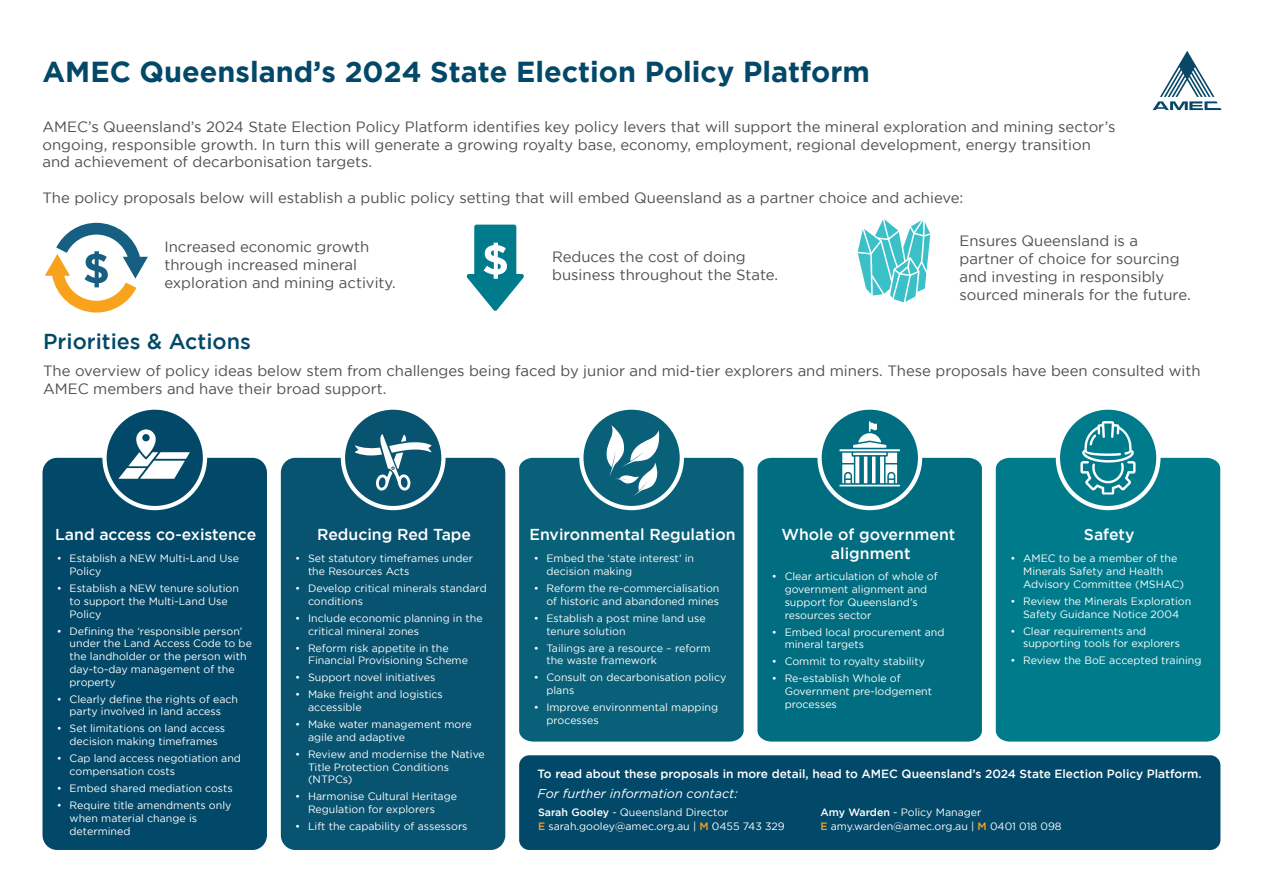
<style>
.page{position:relative;width:1263px;height:893px;background:#fff}
.page>*{position:absolute;margin:0;border:0;box-sizing:border-box;transform-origin:0 0}
.t1{font:700 28.8px "Gotham";color:#024868}
.t2{font:500 21.6px "Gotham";color:#024868}
.t3{font:500 15.75px/19px "Gotham";color:#fff;text-align:center}
.t4{font:14.85px/17.9px "Gotham";color:#4e4e4e}
.t5{font:italic 12.75px "Gotham";color:#fff}
.t6{font:500 11.85px "Gotham";color:#fff}
.t7{font:10.65px/12.8px "Gotham";color:#fff}
.s1{font-weight:500}
.s2{font-weight:500;color:#f9a21c}
</style>
<div class="page">
<svg style="left:45px;top:223px;width:103px;height:90px"></svg>
<svg style="left:466px;top:225px;width:58px;height:86px"></svg>
<svg style="left:858px;top:219px;width:72px;height:83px"></svg>
<div style="left:43px;top:458px;width:224px;height:392px;background:#024868;border-radius:15px"></div>
<div style="left:281px;top:458px;width:224px;height:392px;background:#075370;border-radius:15px"></div>
<div style="left:519px;top:458px;width:225px;height:284px;background:#096079"></div>
<div style="left:757px;top:458px;width:225px;height:284px;background:#006d81"></div>
<div style="left:996px;top:458px;width:224px;height:284px;background:#007b8b"></div>
<div style="left:104px;top:408px;width:101px;height:100px;background:#024868;border-radius:50%"></div>
<div style="left:102px;top:405px;width:105px;height:105px;border:4px solid #fff;border-radius:50%"></div>
<svg style="left:118px;top:429px;width:72px;height:50px"></svg>
<svg style="left:343px;top:408px;width:100px;height:100px;fill:#075370"></svg>
<div style="left:341px;top:405px;width:105px;height:105px;border:4px solid #fff;border-radius:50%"></div>
<div style="left:581px;top:408px;width:101px;height:100px;background:#096079;border-radius:50%"></div>
<div style="left:579px;top:405px;width:105px;height:105px;border:4px solid #fff;border-radius:50%"></div>
<svg style="left:819px;top:408px;width:101px;height:100px;background:#1f7e90"></svg>
<div style="left:817px;top:405px;width:105px;height:105px;border:4px solid #fff;border-radius:50%"></div>
<div style="left:1058px;top:408px;width:100px;height:100px;background:#007b8b;border-radius:50%"></div>
<div style="left:1056px;top:405px;width:104px;height:105px;border:4px solid #fff;border-radius:50%"></div>
<svg style="left:355px;top:434px;width:76px;height:57px"></svg>
<svg style="left:606px;top:425px;width:54px;height:71px"></svg>
<svg style="left:839px;top:421px;width:61px;height:66px"></svg>
<svg style="left:1080px;top:421px;width:55px;height:73px"></svg>
<div style="left:519px;top:755px;width:701px;height:95px;background:#024868;border-radius:10px"></div>
<svg style="left:1152px;top:51px;width:69px;height:59px"></svg>
<h1 class="t1" style="left:43px;top:55px;width:829px">AMEC Queensland’s 2024 State Election Policy Platform</h1>
<p class="t4" style="left:43px;top:117px;width:1074px">AMEC’s Queensland’s 2024 State Election Policy Platform identifies key policy levers that will support the mineral exploration and mining sector’s ongoing, responsible growth. In turn this will generate a growing royalty base, economy, employment, regional development, energy transition and achievement of decarbonisation targets.</p>
<h3 class="t4" style="left:43px;top:189px;width:922px">The policy proposals below will establish a public policy setting that will embed Queensland as a partner choice and achieve:</h3>
<h3 class="t4" style="left:164px;top:237px;width:233px">Increased economic growth through increased mineral exploration and mining activity.</h3>
<h3 class="t4" style="left:552px;top:248px;width:228px">Reduces the cost of doing business throughout the State.</h3>
<h2 class="t2" style="left:43px;top:329px;width:209px">Priorities &amp; Actions</h2>
<h3 class="t4" style="left:959px;top:232px;width:233px">Ensures Queensland is a partner of choice for sourcing and investing in responsibly sourced minerals for the future.</h3>
<h3 class="t4" style="left:43px;top:362px;width:1159px">The overview of policy ideas below stem from challenges being faced by junior and mid-tier explorers and miners. These proposals have been consulted with<br>AMEC members and have their broad support.</h3>
<h3 class="t3" style="left:55px;top:524px;width:203px">Land access co-existence</h3>
<p class="t7" style="left:70px;top:552px;width:171px;text-indent:-13px">• Establish a NEW Multi-Land Use<br>Policy</p>
<p class="t7" style="left:70px;top:582px;width:171px;text-indent:-13px">• Establish a NEW tenure solution to support the Multi-Land Use<br>Policy</p>
<p class="t7" style="left:70px;top:624px;width:184px;text-indent:-13px">• Defining the ‘responsible person’ under the Land Access Code to be the landholder or the person with day-to-day management of the property</p>
<p class="t7" style="left:57px;top:692px;width:183px;text-align:center">• Clearly define the rights of each party involved in land access</p>
<p class="t7" style="left:57px;top:722px;width:170px;text-align:center">• Set limitations on land access decision making timeframes</p>
<p class="t7" style="left:70px;top:752px;width:173px;text-indent:-13px">• Cap land access negotiation and compensation costs</p>
<p class="t7" style="left:57px;top:782px;width:177px">• Embed shared mediation costs</p>
<p class="t7" style="left:70px;top:799px;width:163px;text-indent:-13px">• Require title amendments only when material change is determined</p>
<h3 class="t3" style="left:317px;top:524px;width:155px">Reducing Red Tape</h3>
<p class="t7" style="left:308px;top:552px;width:167px;text-indent:-13px">• Set statutory timeframes under the Resources Acts</p>
<p class="t7" style="left:308px;top:582px;width:180px;text-indent:-13px">• Develop critical minerals standard conditions</p>
<p class="t7" style="left:308px;top:612px;width:176px;text-indent:-13px">• Include economic planning in the critical mineral zones</p>
<p class="t7" style="left:308px;top:641px;width:161px;text-indent:-13px">• Reform risk appetite in the<br>Financial Provisioning Scheme</p>
<p class="t7" style="left:295px;top:671px;width:142px">• Support novel initiatives</p>
<p class="t7" style="left:308px;top:688px;width:136px;text-indent:-13px">• Make freight and logistics accessible</p>
<p class="t7" style="left:308px;top:718px;width:165px;text-indent:-13px">• Make water management more agile and adaptive</p>
<p class="t7" style="left:308px;top:748px;width:178px;text-indent:-13px">• Review and modernise the Native<br>Title Protection Conditions (NTPCs)</p>
<p class="t7" style="left:308px;top:790px;width:151px;text-indent:-13px">• Harmonise Cultural Heritage<br>Regulation for explorers</p>
<p class="t7" style="left:295px;top:820px;width:174px">• Lift the capability of assessors</p>
<h3 class="t3" style="left:529px;top:524px;width:208px">Environmental Regulation</h3>
<p class="t7" style="left:546px;top:552px;width:149px;text-indent:-13px">• Embed the ‘state interest’ in decision making</p>
<p class="t7" style="left:534px;top:582px;width:187px;text-align:right">• Reform the re-commercialisation of historic and abandoned mines</p>
<p class="t7" style="left:546px;top:612px;width:161px;text-indent:-13px">• Establish a post mine land use tenure solution</p>
<p class="t7" style="left:546px;top:641px;width:166px;text-indent:-13px">• Tailings are a resource – reform the waste framework</p>
<p class="t7" style="left:546px;top:671px;width:181px;text-indent:-13px">• Consult on decarbonisation policy plans</p>
<p class="t7" style="left:546px;top:701px;width:173px;text-indent:-13px">• Improve environmental mapping processes</p>
<h3 class="t3" style="left:781px;top:524px;width:175px">Whole of government alignment</h3>
<p class="t7" style="left:785px;top:570px;width:154px;text-indent:-13px">• Clear articulation of whole of government alignment and support for Queensland’s resources sector</p>
<p class="t7" style="left:785px;top:625px;width:161px;text-indent:-13px">• Embed local procurement and mineral targets</p>
<p class="t7" style="left:772px;top:655px;width:155px">• Commit to royalty stability</p>
<p class="t7" style="left:785px;top:672px;width:149px;text-indent:-13px">• Re-establish Whole of<br>Government pre-lodgement processes</p>
<h3 class="t3" style="left:1084px;top:524px;width:52px">Safety</h3>
<p class="t7" style="left:1023px;top:552px;width:163px;text-indent:-13px">• AMEC to be a member of the<br>Minerals Safety and Health<br>Advisory Committee (MSHAC)</p>
<p class="t7" style="left:1010px;top:595px;width:183px;text-align:center">• Review the Minerals Exploration<br>Safety Guidance Notice 2004</p>
<p class="t7" style="left:1023px;top:624px;width:159px;text-indent:-13px">• Clear requirements and supporting tools for explorers</p>
<p class="t7" style="left:1010px;top:654px;width:193px">• Review the BoE accepted training</p>
<p class="t6" style="left:538px;top:767px;width:665px">To read about these proposals in more detail, head to AMEC Queensland’s 2024 State Election Policy Platform.</p>
<p class="t5" style="left:538px;top:787px;width:202px">For further information contact:</p>
<p class="t7" style="left:538px;top:805px;width:248px;line-height:14px"><span class="s1">Sarah Gooley</span> - Queensland Director<br><span class="s2">E</span> sarah.gooley@amec.org.au | <span class="s2">M</span> 0455 743 329</p>
<p class="t7" style="left:820px;top:805px;width:243px;line-height:14px"><span class="s1">Amy Warden</span> - Policy Manager<br><span class="s2">E</span> amy.warden@amec.org.au | <span class="s2">M</span> 0401 018 098</p>
</div>
